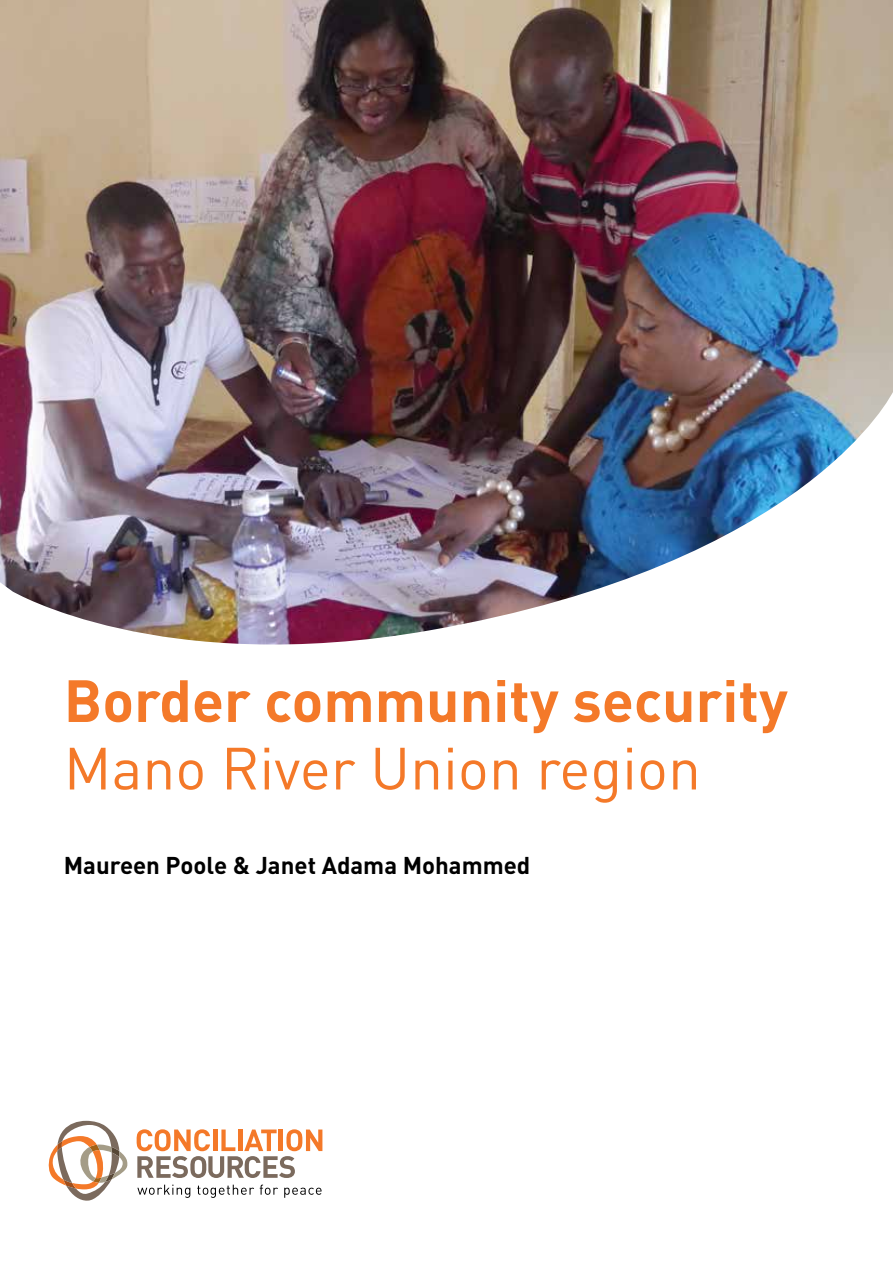
<style>
.page{position:relative;width:893px;height:1263px;background:#fff}
.page>*{position:absolute;margin:0;border:0;box-sizing:border-box;transform-origin:0 0}
.t1{font:700 58.65px "DIN Pro";color:#f47929}
.t2{font:58.65px "DIN Pro";color:#f47929}
.t3{font:700 24px "DIN Pro";color:#000}
</style>
<div class="page">
<img style="left:0;top:0;width:893px;height:367px">
<img style="left:0;top:367px;width:893px;height:754px">
<svg style="left:48px;top:1121px;width:80px;height:79px"></svg>
<svg style="left:137px;top:1129px;width:185px;height:49px"></svg>
<svg style="left:137px;top:1185px;width:53px;height:13px"></svg>
<svg style="left:197px;top:1185px;width:57px;height:13px"></svg>
<svg style="left:260px;top:1184px;width:18px;height:11px"></svg>
<svg style="left:284px;top:1188px;width:38px;height:10px"></svg>
<h1 class="t1" style="left:64px;top:652px;width:726px">Border community security</h1>
<h1 class="t2" style="left:64px;top:722px;width:639px">Mano River Union region</h1>
<p class="t3" style="left:64px;top:845px;width:468px">Maureen Poole &amp; Janet Adama Mohammed</p>
</div>
